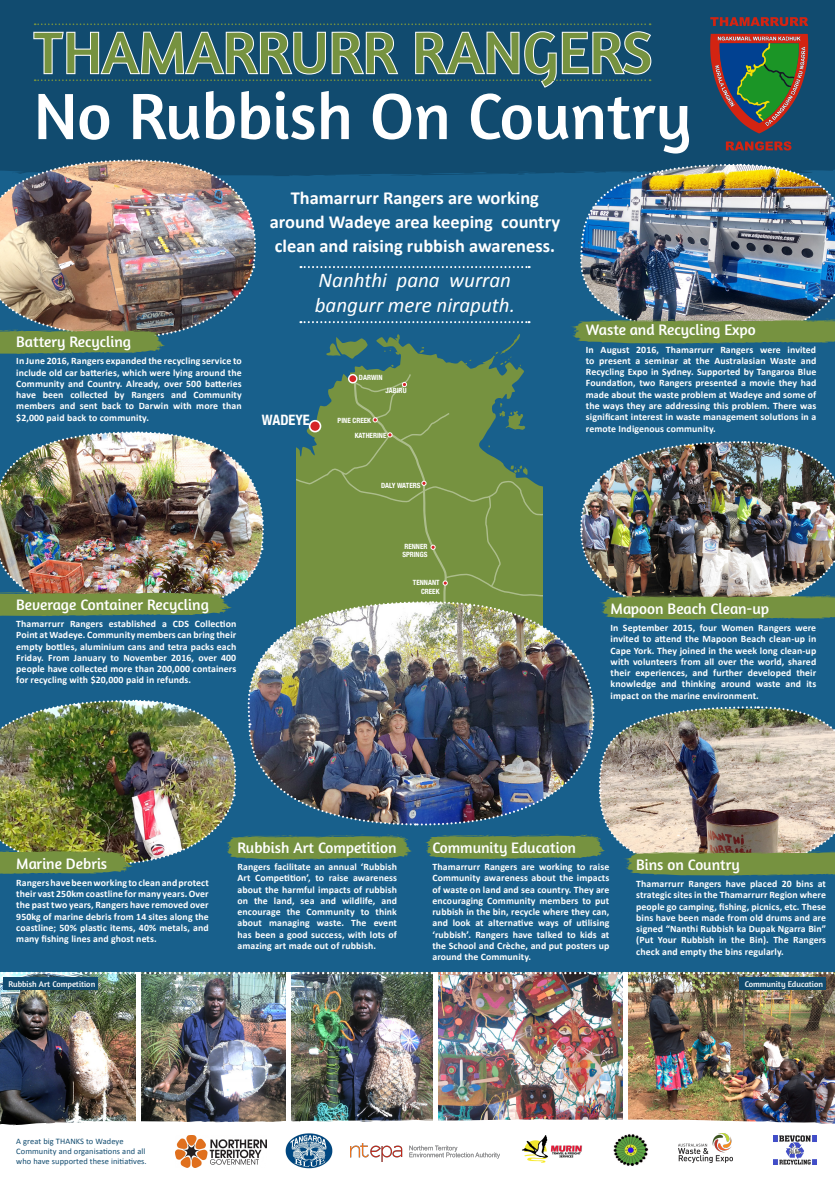
<style>
.page{position:relative;width:835px;height:1180px;background:#fff}
.page>*{position:absolute;margin:0;border:0;box-sizing:border-box;transform-origin:0 0}
.t1{font:66.5px "Amaranth";color:#fff}
.t2{font:59.5px "Amaranth";color:#769240}
.Heading_1{font:italic 21px/24.3px "Calibri";color:#fff}
.Heading_1-2{font:700 18.41px/24.3px "Calibri";color:#fff;text-align:center}
.Heading_1_White{font:15.4px "Amaranth";color:#fff}
.Heading_1-3{font:15.4px "Amaranth";color:#fff}
.t3{font:700 condensed 14.31px "Helvetica Neue";color:#fff}
.Body_copy{font:700 9.8px/11.3px "Calibri";letter-spacing:.01em;color:#fff;text-align:justify}
.Body_copy-2{font:8.4px/9.7px "Calibri";letter-spacing:.01em;color:#114b6f}
.Heading_1_White-2{font:8.4px "Amaranth";color:#fff}
.t4{font:700 condensed 7.17px/8.6px "Helvetica Neue";color:#fff}
</style>
<div class="page">
<div style="left:0;top:153px;width:834px;height:987px;background:#18608c"></div>
<div style="left:0;top:0;width:834px;height:102px;background:#114b6f"></div>
<div style="left:0;top:102px;width:834px;height:74px;background:#114b6f"></div>
<svg style="left:725px;top:141px;width:66px;height:10px"></svg>
<svg style="left:710px;top:17px;width:98px;height:9px"></svg>
<svg style="left:710px;top:34px;width:98px;height:99px;background:#4c5c4e"></svg>
<svg style="left:350px;top:336px;width:174px;height:38px"></svg>
<svg style="left:326px;top:336px;width:42px;height:23px"></svg>
<svg style="left:384px;top:334px;width:15px;height:21px"></svg>
<svg style="left:419px;top:347px;width:5px;height:6px"></svg>
<svg style="left:464px;top:360px;width:7px;height:4px"></svg>
<svg style="left:482px;top:334px;width:38px;height:32px"></svg>
<svg style="left:328px;top:374px;width:195px;height:29px;background:#6e8e49"></svg>
<svg style="left:402px;top:382px;width:5px;height:5px"></svg>
<div style="left:348px;top:375px;width:9px;height:8px;background:#d62628;border-radius:50%"></div>
<div style="left:348px;top:374px;width:9px;height:9px;border:1px solid #fff;border-radius:50%"></div>
<img style="left:0;top:158px;width:267px;height:196px">
<img style="left:569px;top:163px;width:266px;height:181px">
<svg style="left:300px;top:266px;width:229px;height:2px"></svg>
<svg style="left:300px;top:321px;width:229px;height:2px"></svg>
<svg style="left:32px;top:23px;width:620px;height:66px;background:#3e6d88"></svg>
<img style="left:0;top:974px;width:433px;height:144px">
<img style="left:0;top:403px;width:835px;height:473px">
<img style="left:437px;top:974px;width:186px;height:144px">
<img style="left:627px;top:974px;width:207px;height:144px">
<hr style="left:623px;top:972px;width:4px;height:156px;background:#fff">
<hr style="left:433px;top:972px;width:4px;height:156px;background:#fff">
<hr style="left:286px;top:972px;width:4px;height:155px;background:#fff">
<hr style="left:137px;top:972px;width:4px;height:155px;background:#fff">
<img style="left:0;top:972px;width:835px;height:2px">
<div style="left:4px;top:977px;width:94px;height:13px;background:#114b6f"></div>
<div style="left:739px;top:977px;width:86px;height:13px;background:#114b6f"></div>
<svg style="left:0;top:1118px;width:834px;height:43px"></svg>
<img style="left:176px;top:1135px;width:90px;height:32px">
<img style="left:278px;top:1130px;width:61px;height:39px">
<img style="left:350px;top:1143px;width:149px;height:18px">
<img style="left:522px;top:1135px;width:61px;height:27px">
<img style="left:613px;top:1133px;width:35px;height:33px">
<img style="left:678px;top:1133px;width:54px;height:29px">
<img style="left:772px;top:1135px;width:44px;height:29px">
<p class="t2" style="left:34px;top:18px;width:620px">THAMARRURR RANGERS</p>
<p class="t1" style="left:34px;top:77px;width:659px">No Rubbish On Country</p>
<p class="Heading_1-3" style="left:16px;top:333px;width:116px">Battery Recycling</p>
<p class="Body_copy" style="left:16px;top:355px;width:227px">In June 2016, Rangers expanded the recycling service to include old car batteries, which were lying around the Community and Country. Already, over 500 batteries have been collected by Rangers and Community members and sent back to Darwin with more than $2,000 paid back to community.</p>
<p class="Heading_1-2" style="left:270px;top:185px;width:292px">Thamarrurr Rangers are working around Wadeye area keeping country clean and raising rubbish awareness.</p>
<p class="Heading_1" style="left:315px;top:267px;width:202px">Nanhthi pana wurran bangurr mere niraputh.</p>
<p class="t3" style="left:262px;top:407px;width:50px">WADEYE</p>
<p class="t4" style="left:359px;top:373px;width:25px">DARWIN</p>
<p class="t4" style="left:355px;top:413px;width:33px;line-height:14.5px;text-indent:-17px">PINE CREEK<br>KATHERINE</p>
<p class="t4" style="left:385px;top:386px;width:23px">JABIRU</p>
<p class="t4" style="left:381px;top:481px;width:41px">DALY WATERS</p>
<p class="Heading_1_White" style="left:16px;top:595px;width:194px">Beverage Container Recycling</p>
<p class="Body_copy" style="left:16px;top:618px;width:221px">Thamarrurr Rangers established a CDS Collection Point at Wadeye. Community members can bring their empty bottles, aluminium cans and tetra packs each Friday. From January to November 2016, over 400 people have collected more than 200,000 containers for recycling with $20,000 paid in refunds.</p>
<p class="t4" style="left:402px;top:541px;width:27px">RENNER<br>SPRINGS</p>
<p class="t4" style="left:413px;top:578px;width:28px;text-align:right">TENNANT<br>CREEK</p>
<p class="Heading_1_White" style="left:585px;top:321px;width:171px">Waste and Recycling Expo</p>
<p class="Body_copy" style="left:585px;top:344px;width:232px">In August 2016, Thamarrurr Rangers were invited to present a seminar at the Australasian Waste and Recycling Expo in Sydney. Supported by Tangaroa Blue Foundation, two Rangers presented a movie they had made about the waste problem at Wadeye and some of the ways they are addressing this problem. There was significant interest in waste management solutions in a remote Indigenous community.</p>
<p class="Heading_1_White" style="left:610px;top:599px;width:160px">Mapoon Beach Clean-up</p>
<p class="Body_copy" style="left:610px;top:622px;width:207px">In September 2015, four Women Rangers were invited to attend the Mapoon Beach clean-up in Cape York. They joined in the week long clean-up with volunteers from all over the world, shared their experiences, and further developed their knowledge and thinking around waste and its impact on the marine environment.</p>
<p class="Heading_1_White" style="left:16px;top:854px;width:92px">Marine Debris</p>
<p class="Body_copy" style="left:16px;top:877px;width:194px">Rangers have been working to clean and protect their vast 250km coastline for many years. Over the past two years, Rangers have removed over 950kg of marine debris from 14 sites along the coastline; 50% plastic items, 40% metals, and many fishing lines and ghost nets.</p>
<p class="Heading_1_White" style="left:237px;top:838px;width:161px">Rubbish Art Competition</p>
<p class="Body_copy" style="left:237px;top:861px;width:161px">Rangers facilitate an annual ‘Rubbish Art Competition’, to raise awareness about the harmful impacts of rubbish on the land, sea and wildlife, and encourage the Community to think about managing waste. The event has been a good success, with lots of amazing art made out of rubbish.</p>
<p class="Heading_1_White" style="left:432px;top:838px;width:145px">Community Education</p>
<p class="Body_copy" style="left:432px;top:861px;width:178px">Thamarrurr Rangers are working to raise Community awareness about the impacts of waste on land and sea country. They are encouraging Community members to put rubbish in the bin, recycle where they can, and look at alternative ways of utilising ‘rubbish’. Rangers have talked to kids at the School and Crèche, and put posters up around the Community.</p>
<p class="Heading_1_White" style="left:636px;top:855px;width:105px">Bins on Country</p>
<p class="Body_copy" style="left:636px;top:878px;width:191px">Thamarrurr Rangers have placed 20 bins at strategic sites in the Thamarrurr Region where people go camping, fishing, picnics, etc. These bins have been made from old drums and are signed “Nanthi Rubbish ka Dupak Ngarra Bin” (Put Your Rubbish in the Bin). The Rangers check and empty the bins regularly.</p>
<p class="Heading_1_White-2" style="left:8px;top:979px;width:88px">Rubbish Art Competition</p>
<p class="Heading_1_White-2" style="left:744px;top:979px;width:80px">Community Education</p>
<p class="Body_copy-2" style="left:16px;top:1136px;width:132px">A great big THANKS to Wadeye<br>Community and organisations and all who have supported these initiatives.</p>
</div>
